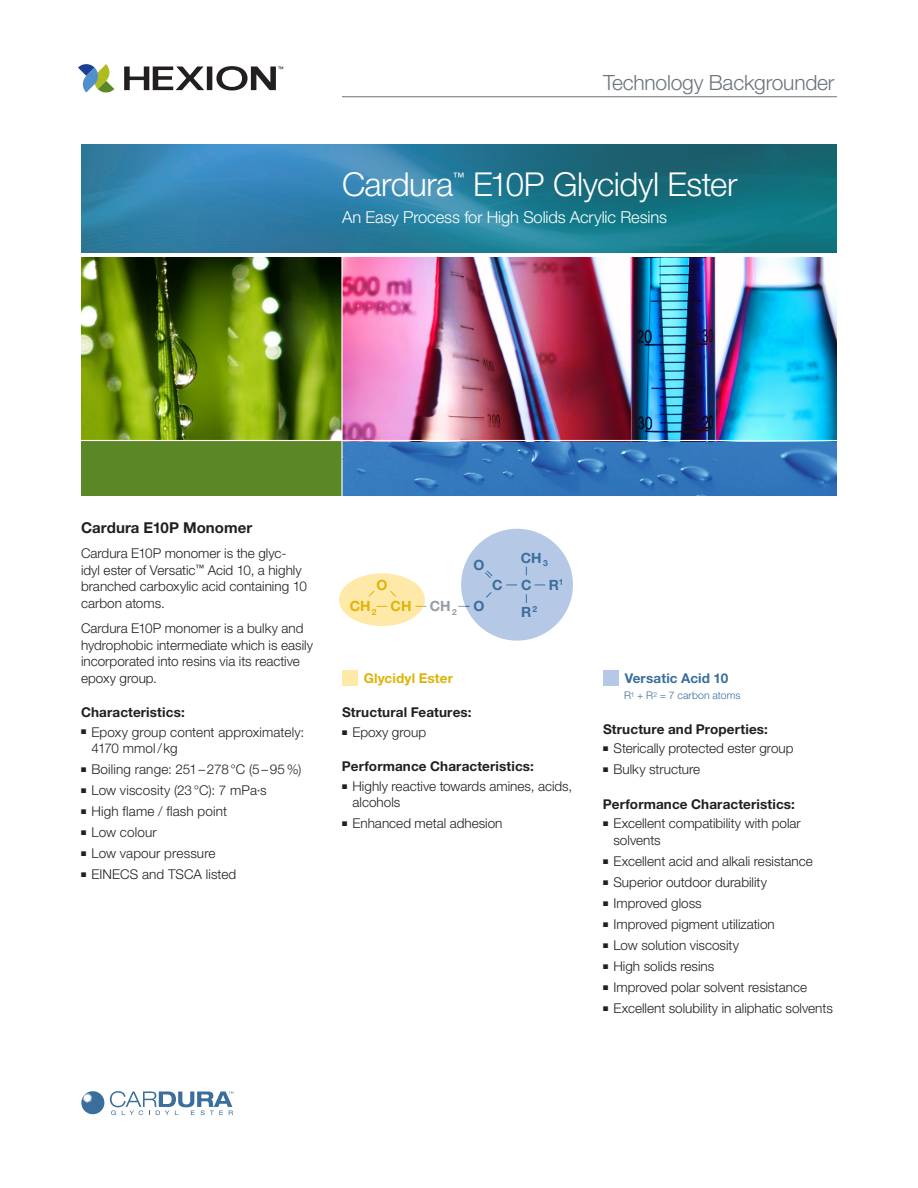
<style>
.page{position:relative;width:918px;height:1188px;background:#fff}
.page>*{position:absolute;margin:0;border:0;box-sizing:border-box;transform-origin:0 0}
.t1{font:300 33px "Helvetica Neue LT Pro";letter-spacing:-.015em;color:#fff}
.t2{font:300 21px "Helvetica Neue LT Pro";letter-spacing:-.01em;color:#6a747b}
.t3{font:300 16.5px "Helvetica Neue LT Pro";letter-spacing:-.01em;color:#fff}
.t4{font:700 15px "Helvetica Neue LT Pro";letter-spacing:.005em;color:#231f20}
.t5{font:700 14.1px "Helvetica Neue";color:#3a6e9c}
.t6{font:700 14.1px/20.7px "Helvetica Neue";color:#deb308}
.t7{font:700 14.1px "Helvetica Neue";color:#959ca1}
.t8{font:300 13.5px/16.5px "Helvetica Neue LT Pro";color:#231f20}
.t9{font:700 13.5px "Helvetica Neue LT Pro";letter-spacing:.01em;color:#231f20}
.t10{font:700 13.5px "Helvetica Neue LT Pro";letter-spacing:.01em;color:#3a6e9c}
.t11{font:700 13.5px "Helvetica Neue LT Pro";letter-spacing:.01em;color:#deb308}
.t12{font:11.7px "Helvetica Neue LT Pro";color:#fff}
.t13{font:300 10.5px "Helvetica Neue LT Pro";letter-spacing:.01em;color:#3a6e9c}
.s1{color:#3a6e9c}
</style>
<div class="page">
<hr style="left:342px;top:96px;width:495px;height:1px;background:#6a747b">
<svg style="left:124px;top:66px;width:159px;height:24px"></svg>
<svg style="left:78px;top:64px;width:36px;height:28px"></svg>
<img style="left:81px;top:144px;width:756px;height:108px">
<img style="left:81px;top:258px;width:260px;height:182px">
<div style="left:81px;top:441px;width:261px;height:55px;background:#5c8727"></div>
<img style="left:343px;top:441px;width:494px;height:55px">
<img style="left:343px;top:258px;width:494px;height:182px">
<div style="left:342px;top:671px;width:15px;height:15px;background:#ffe9a8"></div>
<div style="left:603px;top:671px;width:15px;height:15px;background:#b5c9e7"></div>
<svg style="left:110px;top:1091px;width:123px;height:24px"></svg>
<svg style="left:81px;top:1091px;width:23px;height:23px"></svg>
<div style="left:461px;top:529px;width:112px;height:112px;background:#b5c9e7;border-radius:50%"></div>
<div style="left:339px;top:573px;width:86px;height:53px;background:#ffe9a8;border-radius:50%"></div>
<svg style="left:485px;top:570px;width:8px;height:8px"></svg>
<svg style="left:368px;top:590px;width:28px;height:17px"></svg>
<hr style="left:341px;top:255px;width:2px;height:246px;background:#fff">
<h2 class="t2" style="left:603px;top:70px;width:233px">Technology Backgrounder</h2>
<h1 class="t1" style="left:342px;top:164px;width:113px">Cardura</h1>
<p class="t12" style="left:453px;top:170px;width:13px">™</p>
<h1 class="t1" style="left:473px;top:164px;width:266px">E10P Glycidyl Ester</h1>
<p class="t3" style="left:342px;top:207px;width:327px">An Easy Process for High Solids Acrylic Resins</p>
<p class="t4" style="left:81px;top:518px;width:173px">Cardura E10P Monomer</p>
<p class="t8" style="left:81px;top:545px;width:227px">Cardura E10P monomer is the glyc&shy;idyl ester of Versatic<sup>™</sup> Acid 10, a highly branched carboxylic acid containing 10 carbon atoms.</p>
<p class="t8" style="left:81px;top:620px;width:233px">Cardura E10P monomer is a bulky and hydrophobic intermediate which is easily incorporated into resins via its reactive epoxy group.</p>
<p class="t9" style="left:81px;top:704px;width:105px">Characteristics:</p>
<p class="t8" style="left:92px;top:723px;width:214px;text-indent:-10px">■ Epoxy group content approximately:<br>4170 mmol/ kg</p>
<p class="t8" style="left:81px;top:761px;width:222px">■ Boiling range: 251–278°C (5–95%)</p>
<p class="t8" style="left:81px;top:782px;width:187px">■ Low viscosity (23°C): 7 mPa·s</p>
<p class="t8" style="left:81px;top:803px;width:148px">■ High flame / flash point</p>
<p class="t8" style="left:81px;top:824px;width:77px">■ Low colour</p>
<p class="t8" style="left:81px;top:845px;width:136px">■ Low vapour pressure</p>
<p class="t8" style="left:81px;top:866px;width:157px">■ EINECS and TSCA listed</p>
<p class="t5" style="left:473px;top:556px;width:12px">O</p>
<p class="t6" style="left:350px;top:575px;width:39px;text-indent:27px">O<br>CH<sub>2</sub></p>
<p class="t6" style="left:391px;top:595px;width:22px">CH</p>
<p class="t7" style="left:430px;top:597px;width:56px">CH<sub>2</sub> <span class="s1">O</span></p>
<p class="t5" style="left:521px;top:549px;width:28px">CH<sub>3</sub></p>
<p class="t5" style="left:521px;top:603px;width:17px">R<sup>2</sup></p>
<p class="t5" style="left:549px;top:577px;width:16px">R<sup>1</sup></p>
<p class="t5" style="left:492px;top:577px;width:12px">C</p>
<p class="t5" style="left:521px;top:577px;width:12px">C</p>
<p class="t11" style="left:364px;top:669px;width:91px">Glycidyl Ester</p>
<p class="t9" style="left:342px;top:704px;width:131px">Structural Features:</p>
<p class="t8" style="left:342px;top:723px;width:86px">■ Epoxy group</p>
<p class="t9" style="left:342px;top:758px;width:193px">Performance Characteristics:</p>
<p class="t8" style="left:352px;top:777px;width:221px;text-indent:-10px">■ Highly reactive towards amines, acids, alcohols</p>
<p class="t8" style="left:342px;top:815px;width:162px">■ Enhanced metal adhesion</p>
<p class="t10" style="left:625px;top:669px;width:105px">Versatic Acid 10</p>
<p class="t13" style="left:624px;top:689px;width:118px">R<sup>1</sup> + R<sup>2</sup> = 7 carbon atoms</p>
<p class="t9" style="left:603px;top:720px;width:166px">Structure and Properties:</p>
<p class="t8" style="left:603px;top:740px;width:192px">■ Sterically protected ester group</p>
<p class="t8" style="left:603px;top:761px;width:99px">■ Bulky structure</p>
<p class="t9" style="left:603px;top:796px;width:193px">Performance Characteristics:</p>
<p class="t8" style="left:614px;top:815px;width:189px;text-indent:-10px">■ Excellent compatibility with polar solvents</p>
<p class="t8" style="left:603px;top:852px;width:211px">■ Excellent acid and alkali resistance</p>
<p class="t8" style="left:603px;top:873px;width:166px">■ Superior outdoor durability</p>
<p class="t8" style="left:603px;top:894px;width:100px">■ Improved gloss</p>
<p class="t8" style="left:603px;top:915px;width:173px">■ Improved pigment utilization</p>
<p class="t8" style="left:603px;top:936px;width:138px">■ Low solution viscosity</p>
<p class="t8" style="left:603px;top:957px;width:113px">■ High solids resins</p>
<p class="t8" style="left:603px;top:978px;width:206px">■ Improved polar solvent resistance</p>
<p class="t8" style="left:603px;top:999px;width:231px">■ Excellent solubility in aliphatic solvents</p>
</div>
